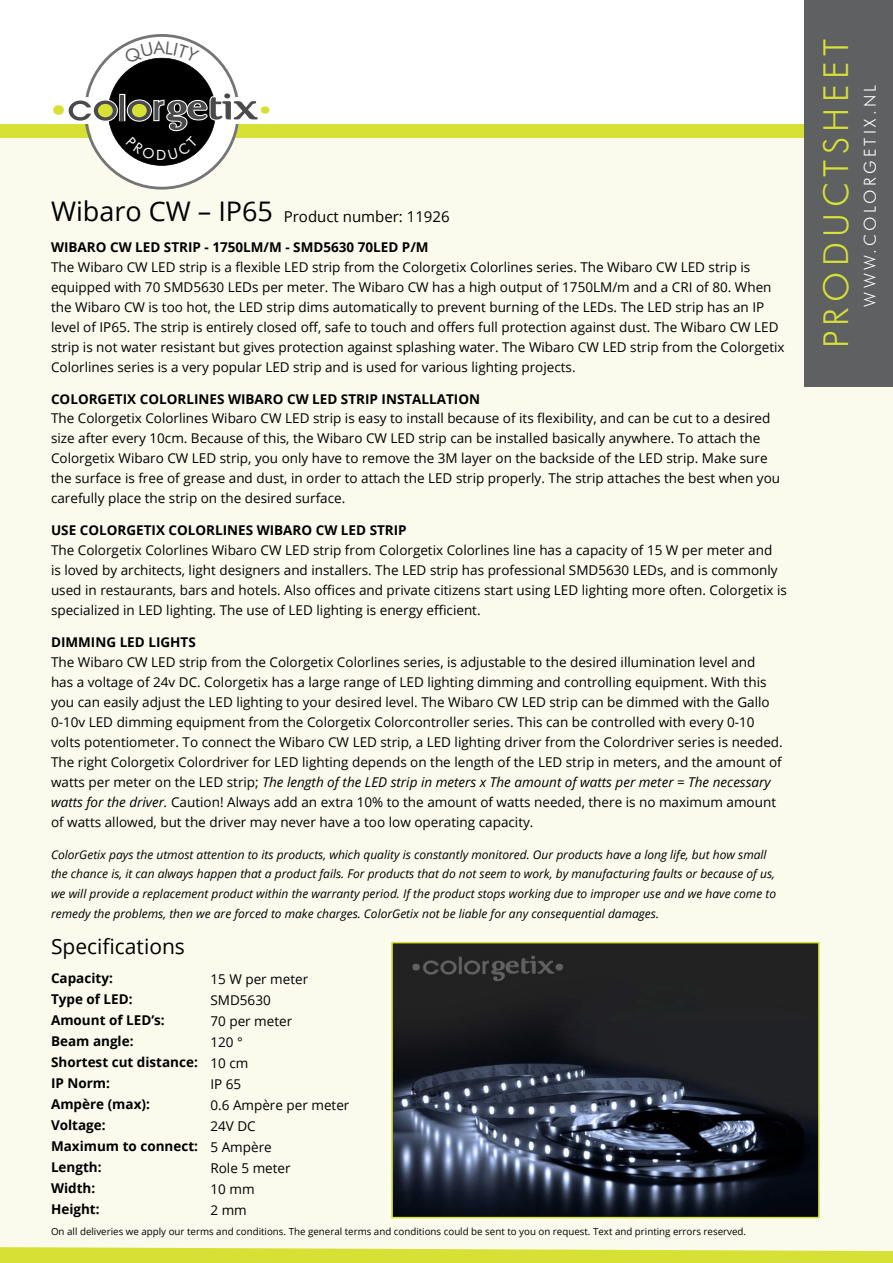
<style>
.page{position:relative;width:893px;height:1263px;background:#fff}
.page>*{position:absolute;margin:0;border:0;box-sizing:border-box;transform-origin:0 0}
.t1{font:300 34.5px "Futura BT";letter-spacing:.16em;color:#d6e035}
.t2{font:21px "Open Sans";color:#000}
.t3{font:300 16.5px "Futura BT";letter-spacing:.2em;color:#fff}
.t4{font:15px "Open Sans";color:#000}
.t5{font:14.1px "Futura BT";color:#fff}
.t6{font:13.5px/20px "Open Sans";color:#000}
.t7{font:700 13.5px/21px "Open Sans";color:#000}
.t8{font:italic 12px/20px "Open Sans";color:#000}
.t9{font:9.75px "Open Sans";color:#000}
.s1{font-size:27px}
.s2{font-style:italic}
</style>
<div class="page">
<div style="left:0;top:131px;width:893px;height:1132px;background:#fafbed"></div>
<div style="left:0;top:124px;width:893px;height:14px;background:#d6e035"></div>
<div style="left:805px;top:0;width:88px;height:387px;background:#5f6062"></div>
<img style="left:394px;top:945px;width:423px;height:270px">
<div style="left:391px;top:942px;width:429px;height:276px;border:2px solid #d6e035"></div>
<svg style="left:0;top:1247px;width:893px;height:16px"></svg>
<svg style="left:53px;top:34px;width:217px;height:156px"></svg>
<p class="t5" style="left:156px;top:146px;width:12px">D</p>
<p class="t4" style="left:51px;top:206px;width:400px"><span class="s1">Wibaro CW – IP65</span> Product number: 11926</p>
<p class="t7" style="left:51px;top:236px;width:377px">Wibaro CW LED strip - 1750LM/m - SMD5630 70LED p/m</p>
<p class="t6" style="left:51px;top:257px;width:735px">The Wibaro CW LED strip is a flexible LED strip from the Colorgetix Colorlines series. The Wibaro CW LED strip is equipped with 70 SMD5630 LEDs per meter. The Wibaro CW has a high output of 1750LM/m and a CRI of 80. When the Wibaro CW is too hot, the LED strip dims automatically to prevent burning of the LEDs. The LED strip has an IP level of IP65. The strip is entirely closed off, safe to touch and offers full protection against dust. The Wibaro CW LED strip is not water resistant but gives protection against splashing water. The Wibaro CW LED strip from the Colorgetix Colorlines series is a very popular LED strip and is used for various lighting projects.</p>
<p class="t7" style="left:51px;top:388px;width:431px">Colorgetix Colorlines Wibaro CW LED strip installation</p>
<p class="t6" style="left:51px;top:408px;width:731px">The Colorgetix Colorlines Wibaro CW LED strip is easy to install because of its flexibility, and can be cut to a desired size after every 10cm. Because of this, the Wibaro CW LED strip can be installed basically anywhere. To attach the Colorgetix Wibaro CW LED strip, you only have to remove the 3M layer on the backside of the LED strip. Make sure the surface is free of grease and dust, in order to attach the LED strip properly. The strip attaches the best when you carefully place the strip on the desired surface.</p>
<p class="t7" style="left:51px;top:519px;width:357px">Use Colorgetix Colorlines Wibaro CW LED strip</p>
<p class="t6" style="left:51px;top:540px;width:737px">The Colorgetix Colorlines Wibaro CW LED strip from Colorgetix Colorlines line has a capacity of 15 W per meter and<br>is loved by architects, light designers and installers. The LED strip has professional SMD5630 LEDs, and is commonly used in restaurants, bars and hotels. Also offices and private citizens start using LED lighting more often. Colorgetix is specialized in LED lighting. The use of LED lighting is energy efficient.</p>
<p class="t7" style="left:51px;top:631px;width:146px">Dimm ing LED lights</p>
<p class="t6" style="left:51px;top:652px;width:733px">The Wibaro CW LED strip from the Colorgetix Colorlines series, is adjustable to the desired illumination level and<br>has a voltage of 24v DC. Colorgetix has a large range of LED lighting dimming and controlling equipment. With this you can easily adjust the LED lighting to your desired level. The Wibaro CW LED strip can be dimmed with the Gallo 0-10v LED dimming equipment from the Colorgetix Colorcontroller series. This can be controlled with every 0-10 volts potentiometer. To connect the Wibaro CW LED strip, a LED lighting driver from the Colordriver series is needed.<br>The right Colorgetix Colordriver for LED lighting depends on the length of the LED strip in meters, and the amount of watts per meter on the LED strip; <span class="s2">The length of the LED strip in meters x The amount of watts per meter = The necessary watts for the driver.</span> Caution! Always add an extra 10% to the amount of watts needed, there is no maximum amount of watts allowed, but the driver may never have a too low operating capacity.</p>
<p class="t8" style="left:51px;top:844px;width:727px">ColorGetix pays the utmost attention to its products, which quality is constantly monitored. Our products have a long life, but how small the chance is, it can always happen that a product fails. For products that do not seem to work, by manufacturing faults or because of us, we will provide a replacement product within the warranty period. If the product stops working due to improper use and we have come to remedy the problems, then we are forced to make charges. ColorGetix not be liable for any consequential damages.</p>
<h2 class="t2" style="left:51px;top:932px;width:135px">Specifications</h2>
<p class="t7" style="left:51px;top:967px;width:149px">Capacity:<br>Type of LED:<br>Amount of LED’s:<br>Beam angle:<br>Shortest cut distance:<br>IP Norm:<br>Ampère (max):<br>Voltage:<br>Maximum to connect:<br>Length:<br>Width:<br>H eight:</p>
<p class="t6" style="left:210px;top:968px;width:140px;line-height:21px">15 W per meter<br>SMD5630<br>70 per meter<br>120 °<br>10 cm<br>IP 65<br>0.6 Ampère per meter<br>24V DC<br>5 Ampère<br>Role 5 meter<br>10 mm<br>2 mm</p>
<p class="t9" style="left:51px;top:1225px;width:696px">On all deliveries we apply our terms and conditions. The general terms and conditions could be sent to you on request. Text and printing errors reserved.</p>
<h1 class="t1" style="left:815px;top:348px;width:311px;rotate:-90deg">PRODUCTSHEET</h1>
<p class="t3" style="left:860px;top:307px;width:223px;rotate:-90deg">WWW.COLORGETIX.NL</p>
</div>
